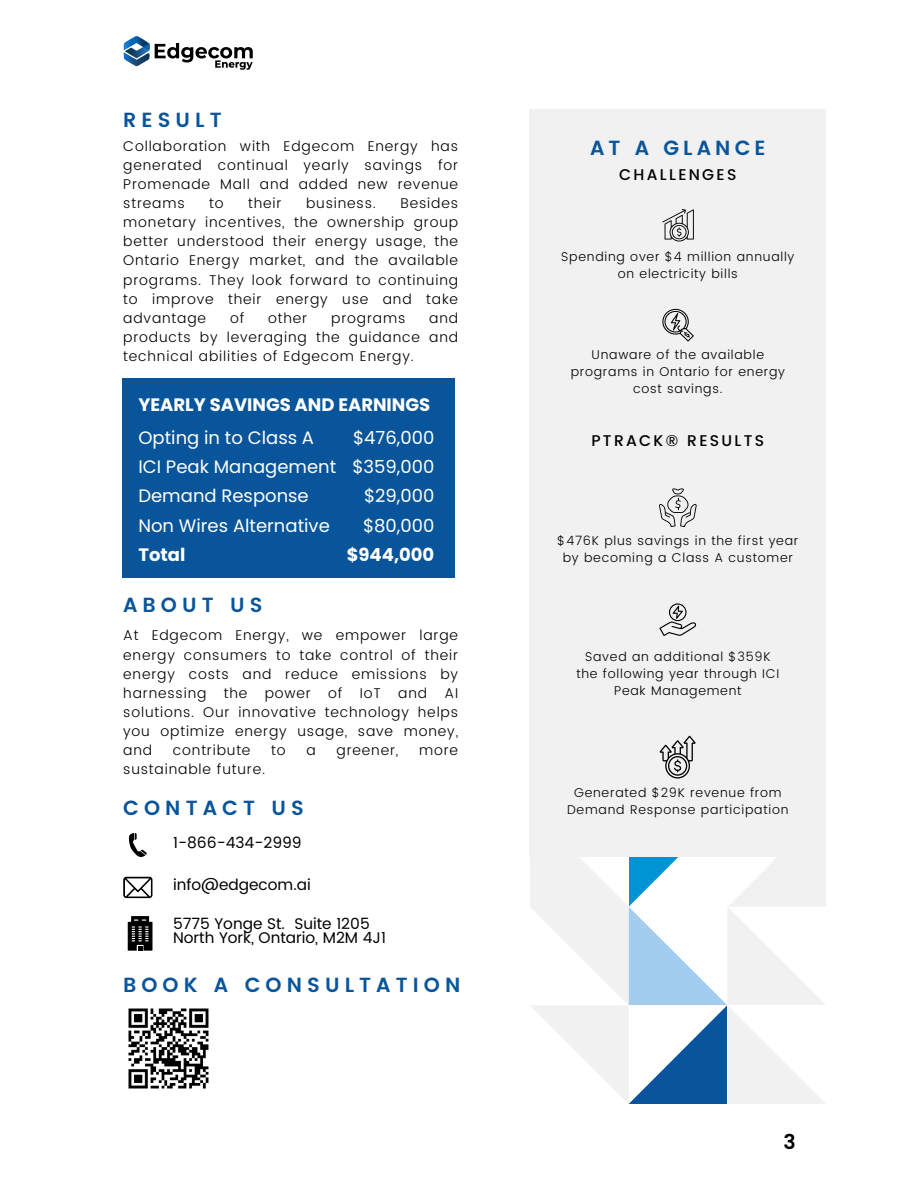
<style>
.page{position:relative;width:918px;height:1188px;background:#fff}
.page>*{position:absolute;margin:0;border:0;box-sizing:border-box;transform-origin:0 0}
.t1{font:600 20.4px "Poppins";letter-spacing:.25em;color:#09559b}
.t2{font:600 20.4px "Poppins";letter-spacing:.2em;color:#09559b}
.t3{font:600 20.4px "Poppins";color:#000}
.t4{font:18px "Poppins";color:#fff}
.t5{font:700 18px "Poppins";color:#fff}
.t6{font:15.45px "Poppins";color:#000}
.t7{font:500 15.45px "Poppins";letter-spacing:.15em;color:#000}
.t8{font:300 14.1px/19.2px "Poppins";letter-spacing:.06em;color:#000;text-align:justify}
.t9{font:300 12.75px/17px "Poppins";letter-spacing:.06em;color:#000;text-align:center}
</style>
<div class="page">
<svg style="left:530px;top:857px;width:296px;height:247px"></svg>
<svg style="left:129px;top:833px;width:18px;height:24px"></svg>
<svg style="left:123px;top:877px;width:29px;height:21px"></svg>
<svg style="left:128px;top:916px;width:24px;height:35px"></svg>
<svg style="left:124px;top:36px;width:129px;height:34px"></svg>
<img style="left:128px;top:1008px;width:81px;height:81px">
<div style="left:530px;top:109px;width:296px;height:748px;background:#f1f1f1"></div>
<svg style="left:662px;top:309px;width:32px;height:33px"></svg>
<svg style="left:662px;top:209px;width:32px;height:33px"></svg>
<svg style="left:659px;top:603px;width:37px;height:33px"></svg>
<svg style="left:659px;top:488px;width:38px;height:39px"></svg>
<svg style="left:660px;top:736px;width:36px;height:43px"></svg>
<div style="left:123px;top:379px;width:332px;height:199px;background:#09559b"></div>
<p class="t1" style="left:123px;top:108px;width:100px">RESULT</p>
<p class="t8" style="left:123px;top:136px;width:336px">Collaboration with Edgecom Energy has generated continual yearly savings for Promenade Mall and added new revenue streams</p>
<p class="t8" style="left:123px;top:194px;width:336px;text-indent:277px">Besides monetary incentives, the ownership group better understood their energy usage, the Ontario Energy market, and the available programs. They look forward to continuing to improve their energy use and take advantage</p>
<p class="t8" style="left:209px;top:194px;width:16px">to</p>
<p class="t8" style="left:248px;top:194px;width:35px">their</p>
<p class="t8" style="left:306px;top:194px;width:71px">business.</p>
<p class="t8" style="left:230px;top:308px;width:16px">of</p>
<p class="t8" style="left:268px;top:308px;width:41px">other</p>
<p class="t8" style="left:331px;top:308px;width:76px">programs</p>
<p class="t8" style="left:123px;top:308px;width:336px;text-indent:306px">and products by leveraging the guidance and technical abilities of Edgecom Energy.</p>
<p class="t5" style="left:138px;top:392px;width:293px">YEARLY SAVINGS AND EARNINGS</p>
<p class="t4" style="left:138px;top:425px;width:177px">Opting in to Class A</p>
<p class="t4" style="left:138px;top:454px;width:199px">ICI Peak Management</p>
<p class="t4" style="left:138px;top:484px;width:172px">Demand Response</p>
<p class="t4" style="left:138px;top:513px;width:193px">Non Wires Alternative</p>
<p class="t5" style="left:138px;top:542px;width:48px">Total</p>
<p class="t4" style="left:353px;top:425px;width:83px">$476,000</p>
<p class="t4" style="left:352px;top:454px;width:83px">$359,000</p>
<p class="t4" style="left:364px;top:484px;width:72px">$29,000</p>
<p class="t4" style="left:363px;top:513px;width:73px">$80,000</p>
<p class="t5" style="left:347px;top:542px;width:89px">$944,000</p>
<p class="t1" style="left:123px;top:593px;width:141px">ABOUT US</p>
<p class="t8" style="left:123px;top:626px;width:336px">At Edgecom Energy, we empower large energy consumers to take control of their energy costs and reduce emissions by harnessing the power of IoT and AI solutions. Our innovative technology helps you optimize energy usage, save money, and</p>
<p class="t8" style="left:173px;top:741px;width:79px">contribute</p>
<p class="t8" style="left:271px;top:741px;width:16px">to</p>
<p class="t8" style="left:306px;top:741px;width:11px">a</p>
<p class="t8" style="left:337px;top:741px;width:63px">greener,</p>
<p class="t8" style="left:419px;top:741px;width:41px">more</p>
<p class="t8" style="left:123px;top:760px;width:143px">sustainable future.</p>
<p class="t1" style="left:123px;top:796px;width:182px">CONTACT US</p>
<p class="t6" style="left:173px;top:834px;width:130px">1-866-434-2999</p>
<p class="t6" style="left:173px;top:876px;width:139px">info@edgecom.ai</p>
<p class="t6" style="left:173px;top:914px;width:198px">5775 Yonge St. Suite 1205</p>
<p class="t6" style="left:173px;top:929px;width:214px">North York, Ontario, M2M 4J1</p>
<p class="t1" style="left:123px;top:973px;width:339px">BOOK A CONSULTATION</p>
<p class="t2" style="left:590px;top:136px;width:177px">AT A GLANCE</p>
<p class="t7" style="left:619px;top:165px;width:119px">CHALLENGES</p>
<p class="t9" style="left:561px;top:248px;width:235px">Spending over $4 million annually on electricity bills</p>
<p class="t9" style="left:571px;top:346px;width:216px">Unaware of the available programs in Ontario for energy cost savings.</p>
<p class="t7" style="left:591px;top:432px;width:174px">PTRACK® RESULTS</p>
<p class="t9" style="left:557px;top:533px;width:243px">$476K plus savings in the first year by becoming a Class A customer</p>
<p class="t9" style="left:576px;top:648px;width:204px">Saved an additional $359K the following year through ICI<br>Peak Management</p>
<p class="t9" style="left:567px;top:784px;width:223px">Generated $29K revenue from<br>Demand Response participation</p>
<p class="t3" style="left:783px;top:1130px;width:14px">3</p>
</div>
